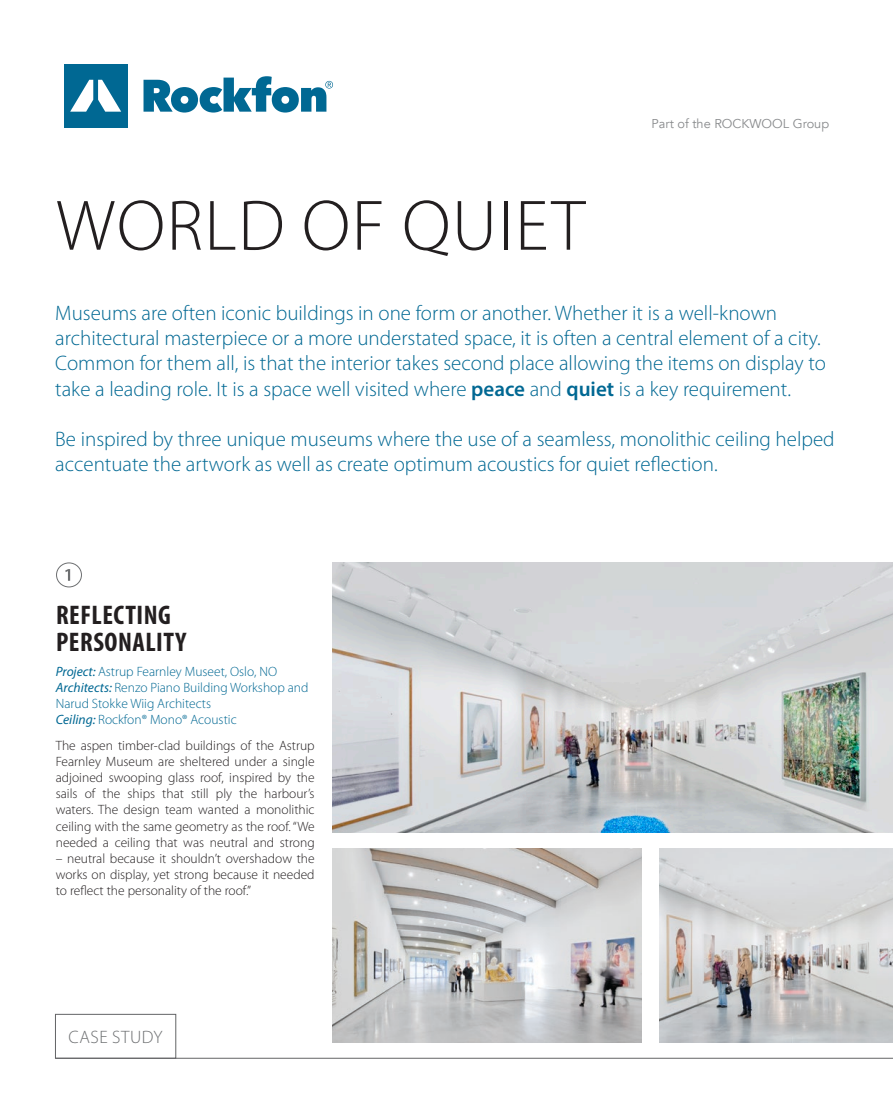
<style>
.page{position:relative;width:893px;height:1106px;background:#fff}
.page>*{position:absolute;margin:0;border:0;box-sizing:border-box;transform-origin:0 0}
.t1{font:300 72px "Myriad Pro";letter-spacing:.02em;color:#231f20}
.t2{font:700 condensed 27px/27px "Myriad Pro";letter-spacing:.02em;color:#231f20}
.t3{font:300 21px/25.2px "Myriad Pro";color:#006893}
.t4{font:300 18px "Myriad Pro";letter-spacing:.03em;color:#6d6f71}
.t5{font:300 13.5px/16.2px "Myriad Pro";color:#231f20;text-align:justify}
.t6{font:300 13.5px/16.2px "Myriad Pro";color:#006893}
.t7{font:12.75px "Avenir";color:#888a8c}
.s1{font-weight:600}
.s2{font-weight:400;font-style:italic}
</style>
<div class="page">
<img style="left:332px;top:562px;width:561px;height:270px">
<img style="left:332px;top:848px;width:310px;height:194px">
<img style="left:660px;top:848px;width:233px;height:194px">
<svg style="left:144px;top:76px;width:189px;height:37px"></svg>
<div style="left:64px;top:64px;width:64px;height:64px;background:#006893"></div>
<svg style="left:70px;top:80px;width:51px;height:32px"></svg>
<div style="left:56px;top:562px;width:26px;height:25px;border:1px solid #6d6f71;border-radius:50%"></div>
<svg style="left:65px;top:569px;width:5px;height:12px"></svg>
<svg style="left:55px;top:1014px;width:121px;height:44px"></svg>
<hr style="left:55px;top:1058px;width:838px;height:1px;background:#636466">
<h1 class="t1" style="left:56px;top:182px;width:531px">WORLD OF QUIET</h1>
<p class="t7" style="left:651px;top:116px;width:179px">Part of the ROCKWOOL Group</p>
<p class="t3" style="left:55px;top:300px;width:772px">Museums are often iconic buildings in one form or another. Whether it is a well-known architectural masterpiece or a more understated space, it is often a central element of a city.<br>Common for them all, is that the interior takes second place allowing the items on display to take a leading role. It is a space well visited where <span class="s1">peace</span> and <span class="s1">quiet</span> is a key requirement.</p>
<p class="t3" style="left:55px;top:426px;width:781px">Be inspired by three unique museums where the use of a seamless, monolithic ceiling helped accentuate the artwork as well as create optimum acoustics for quiet reflection.</p>
<p class="t2" style="left:56px;top:600px;width:132px">REFLECTING<br>PERSONALITY</p>
<p class="t6" style="left:56px;top:663px;width:254px"><span class="s2">Project:</span> Astrup Fearnley Museet, Oslo, NO <span class="s2">Architects:</span> Renzo Piano Building Workshop and Narud Stokke Wiig Architects<br><span class="s2">Ceiling:</span> Rockfon® Mono® Acoustic</p>
<p class="t5" style="left:56px;top:737px;width:260px">The aspen timber-clad buildings of the Astrup Fearnley Museum are sheltered under a single adjoined swooping glass roof, inspired by the sails of the ships that still ply the harbour’s waters. The design team wanted a monolithic ceiling with the same geometry as the roof. “We needed a ceiling that was neutral and strong</p>
<p class="t5" style="left:56px;top:850px;width:260px">– neutral because it shouldn’t overshadow the works on display, yet strong because it needed to reflect the personality of the roof.”</p>
<p class="t4" style="left:69px;top:1026px;width:96px">CASE STUDY</p>
</div>
